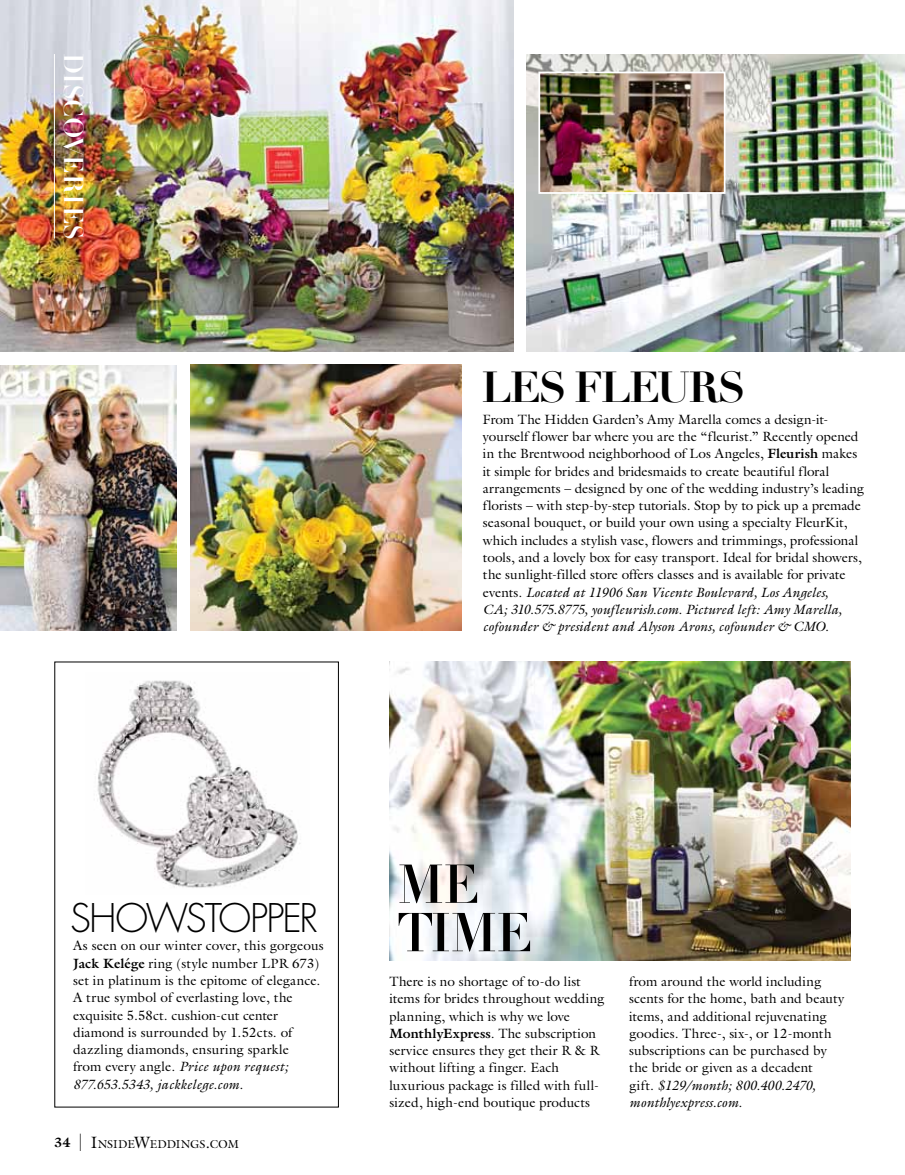
<style>
.page{position:relative;width:905px;height:1175px;background:#fff}
.page>*{position:absolute;margin:0;border:0;box-sizing:border-box;transform-origin:0 0}
.t1{font:53.7px "Didot LH Headline";letter-spacing:-.025em;color:#000}
.t2{font:700 42.75px "Didot LH";letter-spacing:-.055em;color:#000}
.t3{font:300 38.4px "Futura";letter-spacing:-.05em;color:#000}
.t4{font:27px "Didot LH Headline";letter-spacing:-.005em;color:#fff}
.t5{font:13.5px/17.2px "Galliard";color:#000}
.t6{font:11.55px "Galliard";letter-spacing:-.005em;color:#000}
.s1{font-weight:700}
.s2{font-style:italic}
.s3{font-weight:700;font-size:13.5px}
.s4{font-family:"Futura";font-weight:300;font-size:21px}
.s5{font-size:16.5px}
</style>
<div class="page">
<div style="left:54px;top:661px;width:285px;height:446px;border:1px solid #000"></div>
<img style="left:526px;top:54px;width:378px;height:297px">
<img style="left:0;top:0;width:513px;height:351px">
<img style="left:389px;top:662px;width:461px;height:298px">
<hr style="left:54px;top:54px;width:1px;height:184px;background:#fff">
<img style="left:0;top:365px;width:177px;height:265px">
<img style="left:191px;top:364px;width:271px;height:266px">
<img style="left:541px;top:75px;width:181px;height:116px">
<div style="left:538px;top:72px;width:187px;height:122px;border:2px solid #fff"></div>
<img style="left:97px;top:680px;width:204px;height:208px">
<h3 class="t4" style="left:90px;top:52px;width:189px;rotate:90deg">DISCOVERIES</h3>
<h2 class="t2" style="left:481px;top:361px;width:266px">LES FLEURS</h2>
<p class="t5" style="left:483px;top:410px;width:382px">From The Hidden Garden’s Amy Marella comes a design-it&shy;yourself flower bar where you are the “fleurist.” Recently opened in the Brentwood neighborhood of Los Angeles, <span class="s1">Fleurish</span> makes it simple for brides and bridesmaids to create beautiful floral arrangements – designed by one of the wedding industry’s leading florists – with step-by-step tutorials. Stop by to pick up a premade seasonal bouquet, or build your own using a specialty FleurKit, which includes a stylish vase, flowers and trimmings, professional tools, and a lovely box for easy transport. Ideal for bridal showers, the sunlight-filled store offers classes and is available for private events. <span class="s2">Located at 11906 San Vicente Boulevard, Los Angeles,<br>CA; 310.575.8775, youfleurish.com. Pictured left: Amy Marella, cofounder &amp; president and Alyson Arons, cofounder &amp; CMO.</span></p>
<h3 class="t3" style="left:70px;top:893px;width:250px">SHOWSTOPPER</h3>
<p class="t5" style="left:73px;top:937px;width:252px">As seen on our winter cover, this gorgeous<br><span class="s1">Jack Kelége</span> ring (style number LPR 673)</p>
<p class="t5" style="left:73px;top:971px;width:249px">set in platinum is the epitome of elegance.<br>A true symbol of everlasting love, the exquisite 5.58ct. cushion-cut center diamond is surrounded by 1.52cts. of dazzling diamonds, ensuring sparkle from every angle. <span class="s2">Price upon request; 877.653.5343, jackkelege.com.</span></p>
<p class="t6" style="left:54px;top:1136px;width:186px"><span class="s3">34</span> <span class="s4">|</span> <span class="s5">I</span>NSIDE<span class="s5">W</span>EDDINGS<span class="s5">.</span>COM</p>
<h1 class="t1" style="left:397px;top:852px;width:84px">ME</h1>
<h1 class="t1" style="left:397px;top:900px;width:137px">TIME</h1>
<p class="t5" style="left:389px;top:972px;width:216px">There is no shortage of to-do list items for brides throughout wedding planning, which is why we love <span class="s1">MonthlyExpress</span>. The subscription service ensures they get their R &amp; R without lifting a finger. Each luxurious package is filled with full&shy;sized, high-end boutique products</p>
<p class="t5" style="left:629px;top:972px;width:217px">from around the world including scents for the home, bath and beauty items, and additional rejuvenating goodies. Three-, six-, or 12-month subscriptions can be purchased by the bride or given as a decadent<br>gift. <span class="s2">$129/month; 800.400.2470, monthlyexpress.com.</span></p>
</div>
